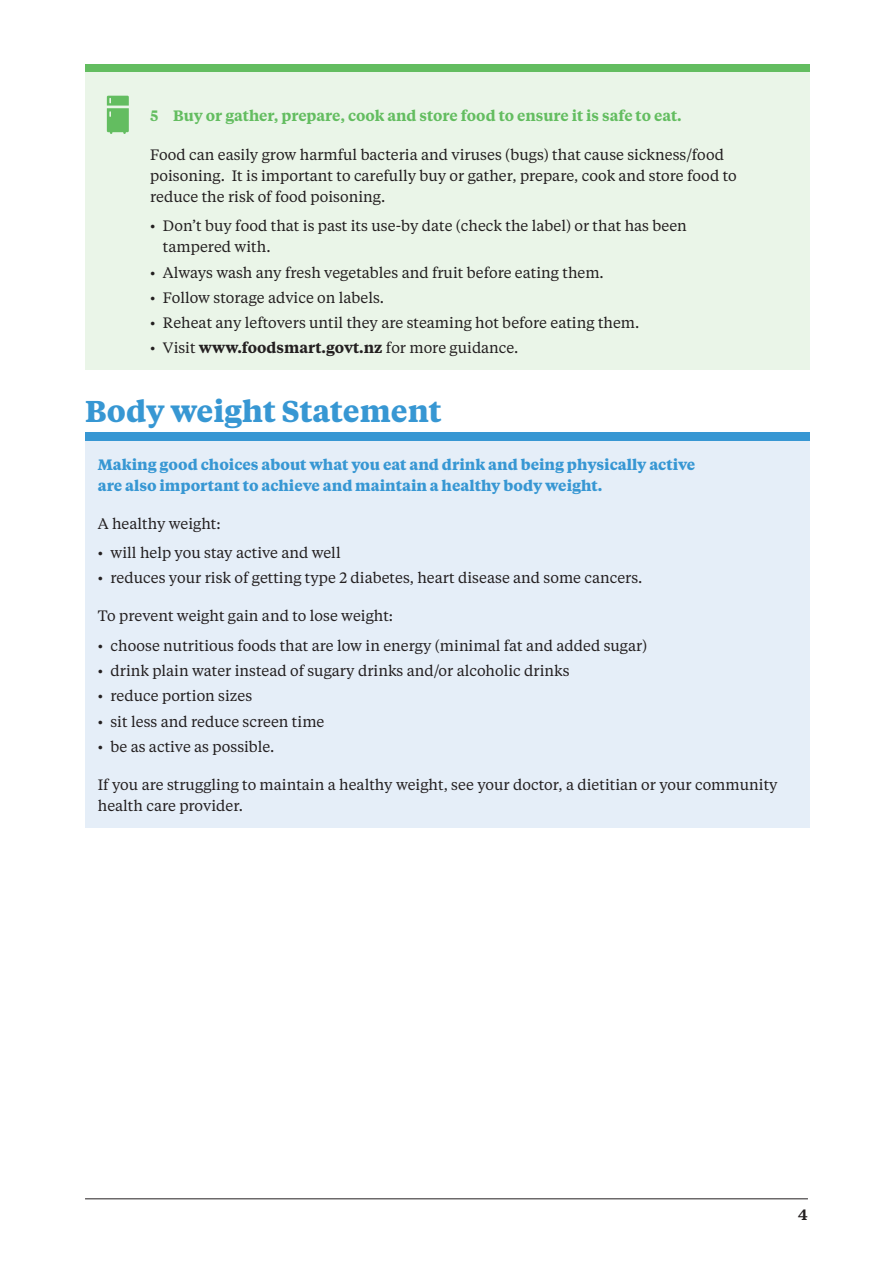
<style>
.page{position:relative;width:893px;height:1263px;background:#fff}
.page>*{position:absolute;margin:0;border:0;box-sizing:border-box;transform-origin:0 0}
.t1{font:700 30px "Tiempos Text";color:#3797d3}
.t2{font:15px/21px "Tiempos Text";color:#231f20}
.t3{font:700 15px/21px "Tiempos Text";color:#3797d3}
.t4{font:600 15px "Tiempos Text";color:#63bd60}
.t5{font:600 15px "Tiempos Text";color:#231f20}
.s1{font-weight:600}
</style>
<div class="page">
<hr style="left:85px;top:1198px;width:723px;height:1px;background:#231f20">
<div style="left:85px;top:64px;width:724px;height:8px;background:#63bd60"></div>
<div style="left:85px;top:72px;width:724px;height:298px;background:#eaf5e8"></div>
<div style="left:85px;top:433px;width:724px;height:8px;background:#3797d3"></div>
<div style="left:85px;top:441px;width:724px;height:387px;background:#e5eef8"></div>
<svg style="left:107px;top:96px;width:22px;height:38px"></svg>
<p class="t4" style="left:150px;top:105px;width:533px">5 Buy or gather, prepare, cook and store food to ensure it is safe to eat.</p>
<p class="t2" style="left:150px;top:143px;width:588px">Food can easily grow harmful bacteria and viruses (bugs) that cause sickness/food poisoning. It is important to carefully buy or gather, prepare, cook and store food to reduce the risk of food poisoning.</p>
<p class="t2" style="left:163px;top:215px;width:525px;text-indent:-13px">• Don’t buy food that is past its use-by date (check the label) or that has been tampered with.</p>
<p class="t2" style="left:150px;top:261px;width:455px">• Always wash any fresh vegetables and fruit before eating them.</p>
<p class="t2" style="left:150px;top:286px;width:235px">• Follow storage advice on labels.</p>
<p class="t2" style="left:150px;top:312px;width:491px">• Reheat any leftovers until they are steaming hot before eating them.</p>
<p class="t2" style="left:150px;top:337px;width:370px">• Visit <span class="s1">www.foodsmart.govt.nz</span> for more guidance.</p>
<h1 class="t1" style="left:85px;top:391px;width:358px">Body weight Statement</h1>
<p class="t3" style="left:98px;top:453px;width:599px">Making good choices about what you eat and drink and being physically active are also important to achieve and maintain a healthy body weight.</p>
<p class="t2" style="left:98px;top:512px;width:124px">A healthy weight:</p>
<p class="t2" style="left:98px;top:542px;width:244px">• will help you stay active and well</p>
<p class="t2" style="left:98px;top:567px;width:546px">• reduces your risk of getting type 2 diabetes, heart disease and some cancers.</p>
<p class="t2" style="left:98px;top:605px;width:297px">To prevent weight gain and to lose weight:</p>
<p class="t2" style="left:98px;top:634px;width:551px">• choose nutritious foods that are low in energy (minimal fat and added sugar)</p>
<p class="t2" style="left:98px;top:660px;width:473px">• drink plain water instead of sugary drinks and/or alcoholic drinks</p>
<p class="t2" style="left:98px;top:685px;width:156px">• reduce portion sizes</p>
<p class="t2" style="left:98px;top:710px;width:228px">• sit less and reduce screen time</p>
<p class="t2" style="left:98px;top:735px;width:178px">• be as active as possible.</p>
<p class="t2" style="left:98px;top:773px;width:681px">If you are struggling to maintain a healthy weight, see your doctor, a dietitian or your community health care provider.</p>
<p class="t5" style="left:798px;top:1204px;width:11px">4</p>
</div>
